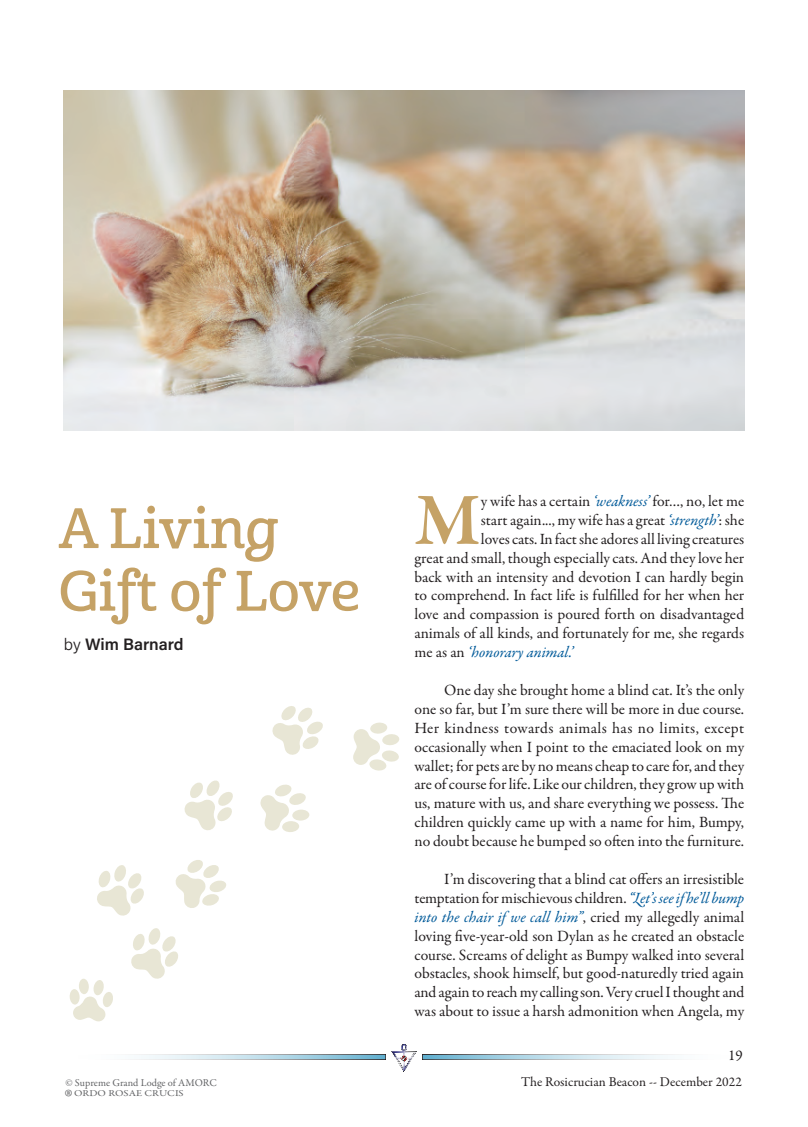
<style>
.page{position:relative;width:808px;height:1127px;background:#fff}
.page>*{position:absolute;margin:0;border:0;box-sizing:border-box;transform-origin:0 0}
.t1{font:600 75px "Garamond Premr Pro";color:#c5a266}
.t2{font:30px "Garamond Premr Pro";color:#636466}
.t3{font:600 16.5px "Acumin Pro";letter-spacing:-.005em;color:#231f20}
.t4{font:15.75px/18.9px "Garamond Premr Pro";letter-spacing:-.005em;color:#231f20;text-align:justify}
.t5{font:italic 15.75px "Garamond Premr Pro";letter-spacing:-.005em;color:#005a99}
.t6{font:15px "Garamond Premr Pro";color:#231f20}
.t7{font:13.5px "Garamond Premr Pro";color:#231f20}
.t8{font:10.5px "Garamond Premr Pro";color:#636466}
.t9{font:9px "Garamond Premr Pro";color:#636466;scale:1.2 1}
.s1{font-weight:300}
.s2{font-style:italic;color:#005a99}
.s3{font-style:normal;color:#231f20}
</style>
<div class="page">
<img style="left:392px;top:1044px;width:24px;height:28px">
<svg style="left:134px;top:1054px;width:252px;height:6px;background:#b4cbd5"></svg>
<svg style="left:422px;top:1054px;width:253px;height:6px;background:#b3cad4"></svg>
<svg style="left:59px;top:506px;width:299px;height:118px"></svg>
<img style="left:64px;top:90px;width:680px;height:340px">
<svg style="left:69px;top:978px;width:44px;height:43px"></svg>
<svg style="left:131px;top:928px;width:47px;height:51px"></svg>
<svg style="left:97px;top:865px;width:47px;height:51px"></svg>
<svg style="left:184px;top:780px;width:49px;height:51px"></svg>
<svg style="left:272px;top:706px;width:51px;height:49px"></svg>
<svg style="left:175px;top:860px;width:51px;height:48px"></svg>
<svg style="left:260px;top:784px;width:50px;height:48px"></svg>
<svg style="left:353px;top:722px;width:47px;height:49px"></svg>
<p class="t3" style="left:64px;top:632px;width:121px"><span class="s1">by</span> Wim Barnard</p>
<h1 class="t1" style="left:414px;top:475px;width:68px">M</h1>
<p class="t4" style="left:481px;top:492px;width:265px">y wife has a certain <span class="s2">‘weakness’</span> for…, no, let me</p>
<p class="t4" style="left:481px;top:511px;width:265px">start again..., my wife has a great <span class="s2">‘strength’</span>: she</p>
<p class="t4" style="left:481px;top:530px;width:265px">loves cats. In fact she adores all living creatures</p>
<p class="t4" style="left:414px;top:548px;width:331px">great and small, though especially cats. And they love her</p>
<p class="t4" style="left:414px;top:567px;width:331px">back with an intensity and devotion I can hardly begin</p>
<p class="t4" style="left:414px;top:586px;width:331px">to comprehend. In fact life is fulfilled for her when her</p>
<p class="t4" style="left:414px;top:605px;width:331px">love and compassion is poured forth on disadvantaged</p>
<p class="t4" style="left:414px;top:624px;width:331px">animals of all kinds, and fortunately for me, she regards</p>
<p class="t5" style="left:414px;top:642px;width:160px"><span class="s3">me as an</span> ‘honorary animal.’</p>
<p class="t4" style="left:414px;top:681px;width:331px;text-indent:30px">One day she brought home a blind cat. It’s the only one so far, but I’m sure there will be more in due course.<br>Her kindness towards animals has no limits, except occasionally when I point to the emaciated look on my wallet; for pets are by no means cheap to care for, and they are of course for life. Like our children, they grow up with us, mature with us, and share everything we possess. The children quickly came up with a name for him, Bumpy, no doubt because he bumped so often into the furniture.</p>
<p class="t4" style="left:414px;top:870px;width:331px;text-indent:30px">I’m discovering that a blind cat offers an irresistible temptation for mischievous children. <span class="s2">“Let’s see if he’ll bump into the chair if we call him”</span>, cried my allegedly animal loving five-year-old son Dylan as he created an obstacle course. Screams of delight as Bumpy walked into several obstacles, shook himself, but good-naturedly tried again and again to reach my calling son. Very cruel I thought and was about to issue a harsh admonition when Angela, my</p>
<p class="t6" style="left:728px;top:1046px;width:16px">19</p>
<p class="t8" style="left:65px;top:1077px;width:153px">© Supreme Grand Lodge of AMORC</p>
<p class="t7" style="left:521px;top:1074px;width:222px">The Rosicrucian Beacon -- December 2022</p>
<h2 class="t2" style="left:65px;top:1081px;width:8px">®</h2>
<p class="t9" style="left:74px;top:1087px;width:93px">ORDO ROSAE CRUCIS</p>
</div>
